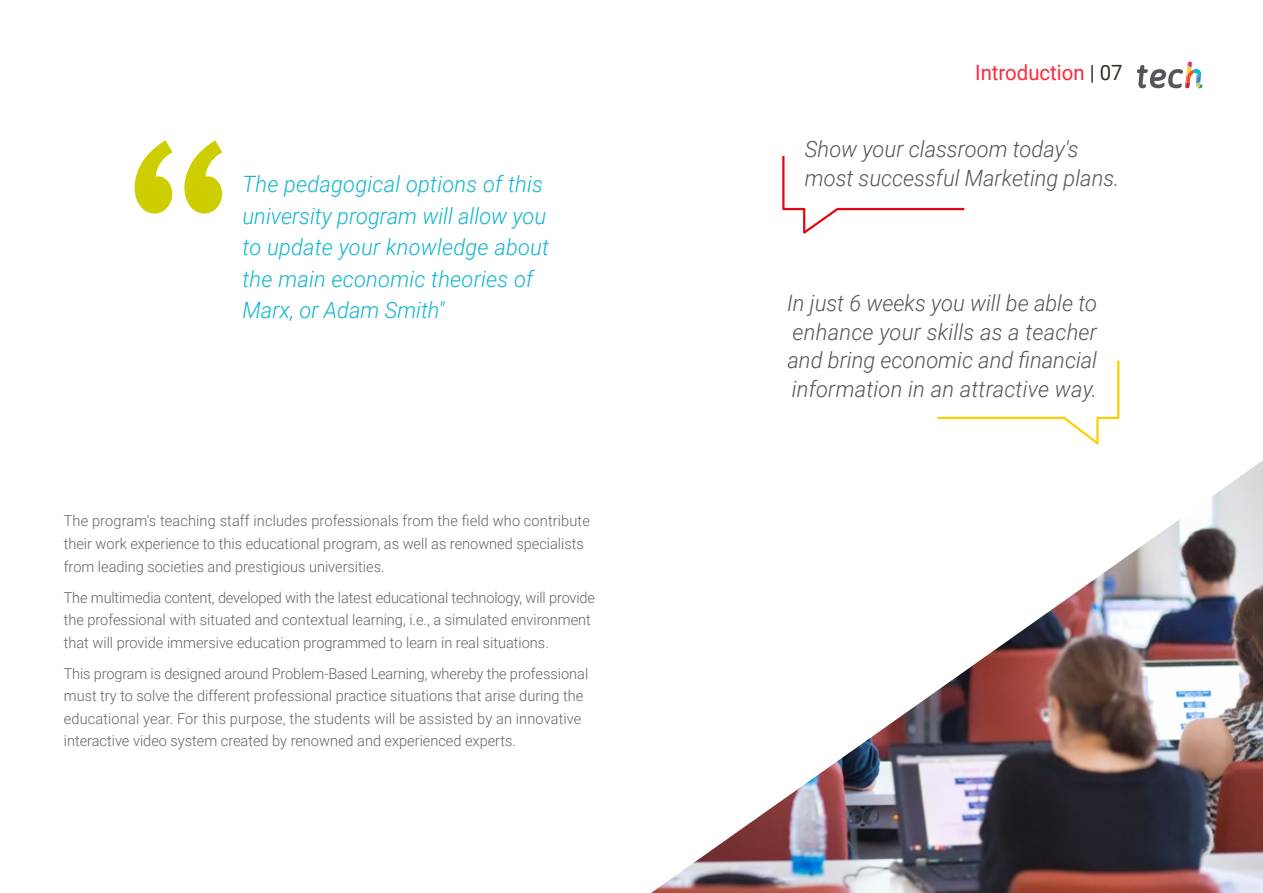
<style>
.page{position:relative;width:1263px;height:893px;background:#fff}
.page>*{position:absolute;margin:0;border:0;box-sizing:border-box;transform-origin:0 0}
.t1{font:italic 300 22.5px/28.5px "Roboto";color:#52555b;text-align:justify}
.t2{font:italic 300 22.5px/31.5px "Roboto";letter-spacing:.01em;color:#0fb6cf}
.t3{font:21px "Roboto";color:#ff293a}
.t4{font:300 15px/22.5px "Roboto";color:#61646a}
.s1{color:#312e20}
</style>
<div class="page">
<img style="left:651px;top:460px;width:612px;height:433px">
<svg style="left:1137px;top:62px;width:65px;height:27px"></svg>
<svg style="left:937px;top:360px;width:183px;height:85px"></svg>
<svg style="left:782px;top:156px;width:183px;height:78px"></svg>
<svg style="left:135px;top:140px;width:87px;height:74px"></svg>
<h1 class="t2" style="left:243px;top:168px;width:308px">The pedagogical options of this university program will allow you to update your knowledge about the main economic theories of<br>Marx, or Adam Smith"</h1>
<p class="t4" style="left:64px;top:509px;width:528px">The program’s teaching staff includes professionals from the field who contribute their work experience to this educational program, as well as renowned specialists from leading societies and prestigious universities.</p>
<p class="t4" style="left:64px;top:585px;width:533px">The multimedia content, developed with the latest educational technology, will provide the professional with situated and contextual learning, i.e., a simulated environment that will provide immersive education programmed to learn in real situations.</p>
<p class="t4" style="left:64px;top:661px;width:526px">This program is designed around Problem-Based Learning, whereby the professional must try to solve the different professional practice situations that arise during the educational year. For this purpose, the students will be assisted by an innovative interactive video system created by renowned and experienced experts.</p>
<h2 class="t3" style="left:975px;top:57px;width:149px">Introduction <span class="s1">| 07</span></h2>
<h1 class="t1" style="left:805px;top:134px;width:316px">Show your classroom today's most successful Marketing plans.</h1>
<h1 class="t1" style="left:787px;top:288px;width:312px">In just 6 weeks you will be able to enhance your skills as a teacher and bring economic and financial information in an attractive way.</h1>
</div>
